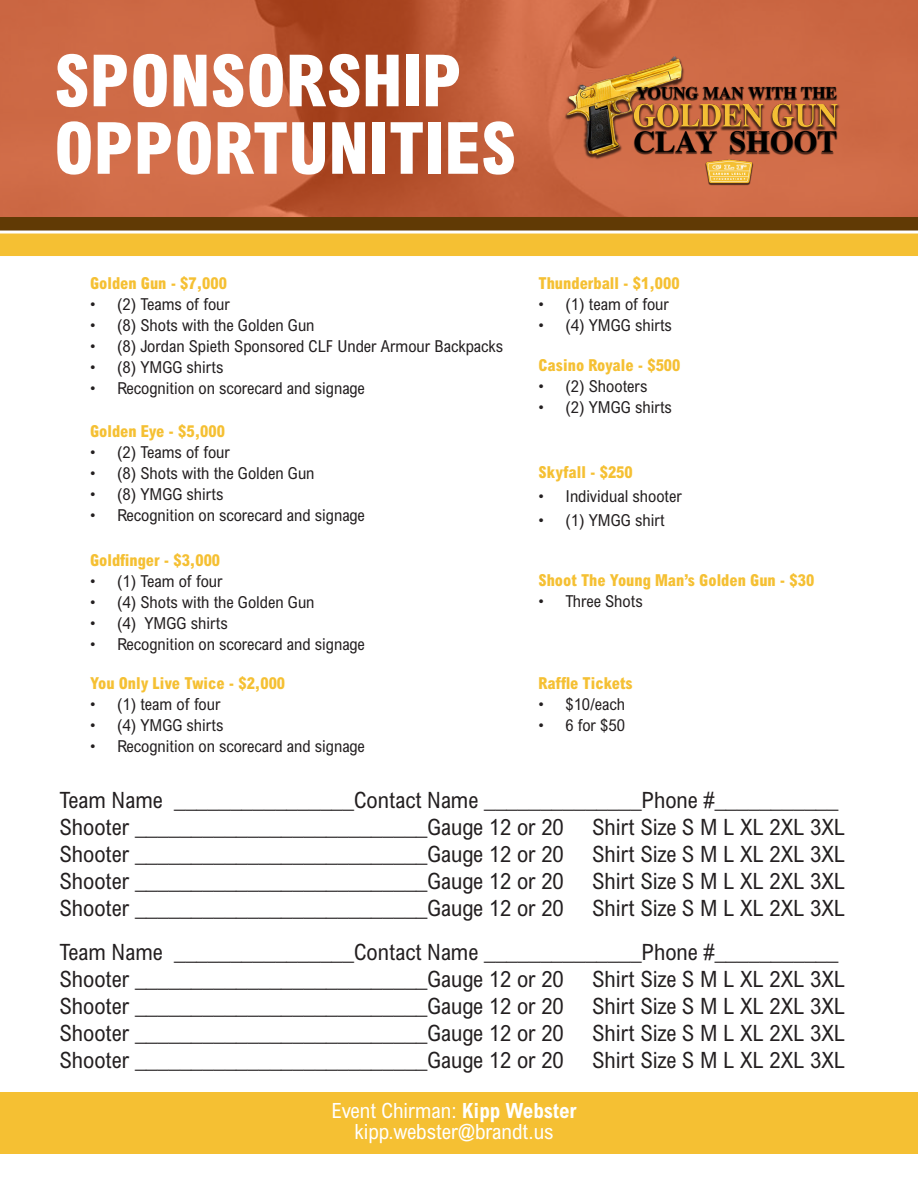
<style>
.page{position:relative;width:918px;height:1188px;background:#fff}
.page>*{position:absolute;margin:0;border:0;box-sizing:border-box;transform-origin:0 0}
.t1{font:800 condensed 72px/67.5px "Arial MT Std";color:#fff}
.t2{font:condensed 22.5px "Arial MT Std";color:#231f20}
.t3{font:condensed 21px "Arial MT Std";color:#fff}
.t4{font:condensed 16.5px "Arial MT Std";color:#231f20}
.t5{font:800 condensed 16.5px "Arial MT Std";color:#f5c033}
.s1{font-weight:700}
</style>
<div class="page">
<div style="left:0;top:1092px;width:918px;height:62px;background:#f5c033"></div>
<svg style="left:0;top:0;width:918px;height:217px;fill:#cd6944"></svg>
<img style="left:539px;top:28px;width:331px;height:188px">
<div style="left:0;top:217px;width:918px;height:14px;background:#613a05"></div>
<div style="left:0;top:234px;width:918px;height:22px;background:#f5c033"></div>
<p class="t1" style="left:54px;top:46px;width:464px">SPONSORSHIP<br>OPPORTUNITIES</p>
<p class="t5" style="left:90px;top:274px;width:139px">Golden Gun - $7,000</p>
<p class="t4" style="left:90px;top:295px;width:142px">• (2) Teams of four</p>
<p class="t4" style="left:90px;top:316px;width:226px">• (8) Shots with the Golden Gun</p>
<p class="t4" style="left:90px;top:337px;width:415px">• (8) Jordan Spieth Sponsored CLF Under Armour Backpacks</p>
<p class="t4" style="left:90px;top:358px;width:135px">• (8) YMGG shirts</p>
<p class="t4" style="left:90px;top:379px;width:276px">• Recognition on scorecard and signage</p>
<p class="t5" style="left:90px;top:421px;width:136px">Golden Eye - $5,000</p>
<p class="t4" style="left:90px;top:442px;width:142px">• (2) Teams of four</p>
<p class="t4" style="left:90px;top:463px;width:226px">• (8) Shots with the Golden Gun</p>
<p class="t4" style="left:90px;top:484px;width:135px">• (8) YMGG shirts</p>
<p class="t4" style="left:90px;top:505px;width:276px">• Recognition on scorecard and signage</p>
<p class="t5" style="left:90px;top:550px;width:132px">Goldfinger - $3,000</p>
<p class="t4" style="left:90px;top:571px;width:134px">• (1) Team of four</p>
<p class="t4" style="left:90px;top:592px;width:226px">• (4) Shots with the Golden Gun</p>
<p class="t4" style="left:90px;top:613px;width:139px">• (4) YMGG shirts</p>
<p class="t4" style="left:90px;top:634px;width:276px">• Recognition on scorecard and signage</p>
<p class="t5" style="left:90px;top:673px;width:197px">You Only Live Twice - $2,000</p>
<p class="t4" style="left:90px;top:694px;width:132px">• (1) team of four</p>
<p class="t4" style="left:90px;top:715px;width:135px">• (4) YMGG shirts</p>
<p class="t4" style="left:90px;top:736px;width:276px">• Recognition on scorecard and signage</p>
<p class="t5" style="left:538px;top:274px;width:143px">Thunderball - $1,000</p>
<p class="t4" style="left:538px;top:295px;width:132px">• (1) team of four</p>
<p class="t4" style="left:538px;top:316px;width:135px">• (4) YMGG shirts</p>
<p class="t5" style="left:538px;top:355px;width:144px">Casino Royale - $500</p>
<p class="t4" style="left:538px;top:376px;width:111px">• (2) Shooters</p>
<p class="t4" style="left:538px;top:397px;width:135px">• (2) YMGG shirts</p>
<p class="t5" style="left:538px;top:462px;width:96px">Skyfall - $250</p>
<p class="t4" style="left:538px;top:486px;width:145px">• Individual shooter</p>
<p class="t4" style="left:538px;top:510px;width:128px">• (1) YMGG shirt</p>
<p class="t5" style="left:538px;top:570px;width:277px">Shoot The Young Man’s Golden Gun - $30</p>
<p class="t4" style="left:538px;top:591px;width:106px">• Three Shots</p>
<p class="t5" style="left:538px;top:673px;width:96px">Raffle Tickets</p>
<p class="t4" style="left:538px;top:694px;width:88px">• $10/each</p>
<p class="t4" style="left:538px;top:715px;width:88px">• 6 for $50</p>
<p class="t2" style="left:59px;top:786px;width:781px">Team Name ________________Contact Name ______________Phone #___________</p>
<p class="t2" style="left:59px;top:813px;width:506px">Shooter __________________________Gauge 12 or 20</p>
<p class="t2" style="left:592px;top:813px;width:255px">Shirt Size S M L XL 2XL 3XL</p>
<p class="t2" style="left:59px;top:840px;width:506px">Shooter __________________________Gauge 12 or 20</p>
<p class="t2" style="left:592px;top:840px;width:255px">Shirt Size S M L XL 2XL 3XL</p>
<p class="t2" style="left:59px;top:867px;width:506px">Shooter __________________________Gauge 12 or 20</p>
<p class="t2" style="left:592px;top:867px;width:255px">Shirt Size S M L XL 2XL 3XL</p>
<p class="t2" style="left:59px;top:894px;width:506px">Shooter __________________________Gauge 12 or 20</p>
<p class="t2" style="left:592px;top:894px;width:255px">Shirt Size S M L XL 2XL 3XL</p>
<p class="t2" style="left:59px;top:938px;width:781px">Team Name ________________Contact Name ______________Phone #___________</p>
<p class="t2" style="left:59px;top:965px;width:506px">Shooter __________________________Gauge 12 or 20</p>
<p class="t2" style="left:592px;top:965px;width:255px">Shirt Size S M L XL 2XL 3XL</p>
<p class="t2" style="left:59px;top:992px;width:506px">Shooter __________________________Gauge 12 or 20</p>
<p class="t2" style="left:592px;top:992px;width:255px">Shirt Size S M L XL 2XL 3XL</p>
<p class="t2" style="left:59px;top:1019px;width:506px">Shooter __________________________Gauge 12 or 20</p>
<p class="t2" style="left:592px;top:1019px;width:255px">Shirt Size S M L XL 2XL 3XL</p>
<p class="t2" style="left:59px;top:1046px;width:506px">Shooter __________________________Gauge 12 or 20</p>
<p class="t2" style="left:592px;top:1046px;width:255px">Shirt Size S M L XL 2XL 3XL</p>
<p class="t3" style="left:331px;top:1098px;width:247px">Event Chirman: <span class="s1">Kipp Webster</span></p>
<p class="t3" style="left:354px;top:1119px;width:201px">kipp.webster@brandt.us</p>
</div>
